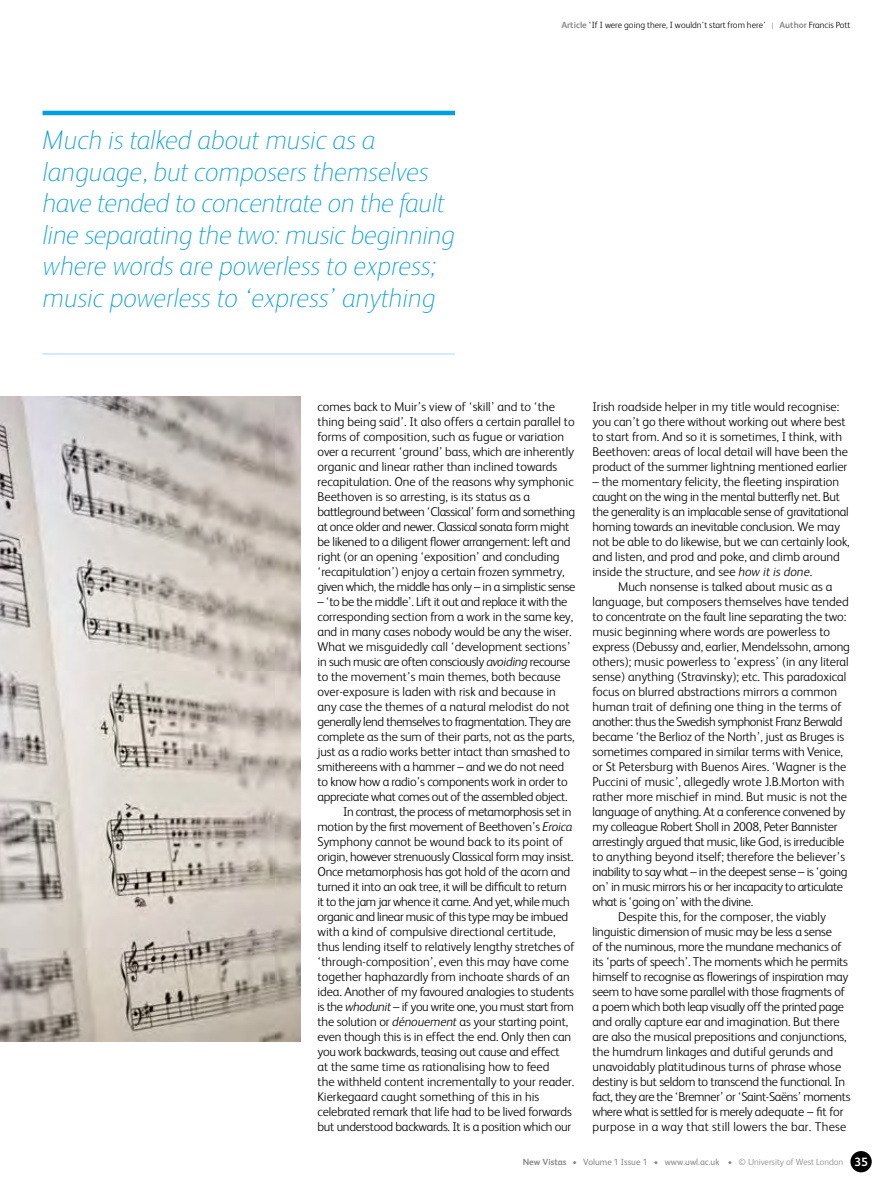
<style>
.page{position:relative;width:893px;height:1191px;background:#fff}
.page>*{position:absolute;margin:0;border:0;box-sizing:border-box;transform-origin:0 0}
.t1{font:italic 100 27px/31.5px "FS Albert";color:#009fe3}
.t2{font:300 12.75px/15px "FS Albert";letter-spacing:-.01em;color:#000}
.t3{font:300 12.75px "FS Albert";letter-spacing:-.03em;color:#000}
.t4{font:300 12.75px "FS Albert";letter-spacing:.02em;color:#000}
.t5{font:300 9px "FS Albert";color:#000}
.t6{font:300 9px "FS Albert";color:#878787}
.s1{font-weight:700;color:#878787}
.s2{color:#878787}
.s3{font-style:italic}
.s4{font-weight:700}
.s5{font-weight:400}
.s6{font-weight:700;font-size:12px;color:#fff}
</style>
<div class="page">
<div style="left:850px;top:1151px;width:22px;height:21px;background:#000;border-radius:50%"></div>
<img style="left:0;top:396px;width:300px;height:645px">
<hr style="left:43px;top:111px;width:412px;height:4px;background:#009fe3">
<hr style="left:43px;top:353px;width:412px;height:1px;background:#a1daf8">
<h1 class="t1" style="left:43px;top:123px;width:414px">Much is talked about music as a language, but composers themselves have tended to concentrate on the fault line separating the two: music beginning where words are powerless to express; music powerless to ‘express’ anything</h1>
<p class="t5" style="left:561px;top:19px;width:291px"><span class="s1">Article</span> ‘If I were going there, I wouldn’t start from here’ <span class="s2">|</span> <span class="s1">Author</span> Francis Pott</p>
<p class="t2" style="left:317px;top:399px;width:259px">comes back to Muir’s view of ‘skill’ and to ‘the thing being said’. It also offers a certain parallel to forms of composition, such as fugue or variation over a recurrent ‘ground’ bass, which are inherently organic and linear rather than inclined towards recapitulation. One of the reasons why symphonic Beethoven is so arresting, is its status as a battleground between ‘Classical’ form and something at once older and newer. Classical sonata form might be likened to a diligent flower arrangement: left and right (or an opening ‘exposition’ and concluding ‘recapitulation’) enjoy a certain frozen symmetry, given which, the middle has only – in a simplistic sense</p>
<p class="t3" style="left:317px;top:593px;width:251px">– ‘to be the middle’. Lift it out and replace it with the</p>
<p class="t2" style="left:317px;top:608px;width:257px">corresponding section from a work in the same key,</p>
<p class="t2" style="left:317px;top:623px;width:256px">and in many cases nobody would be any the wiser.</p>
<p class="t2" style="left:317px;top:638px;width:255px">What we misguidedly call ‘development sections’</p>
<p class="t3" style="left:317px;top:653px;width:254px">in such music are often consciously <span class="s3">avoiding</span> recourse</p>
<p class="t2" style="left:317px;top:668px;width:245px">to the movement’s main themes, both because</p>
<p class="t2" style="left:317px;top:683px;width:240px">over-exposure is laden with risk and because in</p>
<p class="t2" style="left:317px;top:698px;width:254px">any case the themes of a natural melodist do not</p>
<p class="t3" style="left:317px;top:713px;width:255px">generally lend themselves to fragmentation. They are</p>
<p class="t2" style="left:317px;top:728px;width:259px">complete as the sum of their parts, not as the parts,</p>
<p class="t2" style="left:317px;top:743px;width:254px">just as a radio works better intact than smashed to</p>
<p class="t2" style="left:317px;top:758px;width:248px">smithereens with a hammer – and we do not need</p>
<p class="t2" style="left:317px;top:773px;width:252px">to know how a radio’s components work in order to</p>
<p class="t3" style="left:317px;top:788px;width:252px">appreciate what comes out of the assembled object.</p>
<p class="t3" style="left:343px;top:803px;width:230px">In contrast, the process of metamorphosis set in</p>
<p class="t2" style="left:317px;top:818px;width:256px">motion by the first movement of Beethoven’s <span class="s3">Eroica</span></p>
<p class="t2" style="left:317px;top:833px;width:247px">Symphony cannot be wound back to its point of</p>
<p class="t2" style="left:317px;top:848px;width:258px">origin, however strenuously Classical form may insist.</p>
<p class="t2" style="left:317px;top:863px;width:254px">Once metamorphosis has got hold of the acorn and</p>
<p class="t2" style="left:317px;top:878px;width:251px">turned it into an oak tree, it will be difficult to return</p>
<p class="t3" style="left:317px;top:893px;width:254px">it to the jam jar whence it came. And yet, while much</p>
<p class="t3" style="left:317px;top:908px;width:252px">organic and linear music of this type may be imbued</p>
<p class="t2" style="left:317px;top:923px;width:240px">with a kind of compulsive directional certitude,</p>
<p class="t2" style="left:317px;top:938px;width:259px">thus lending itself to relatively lengthy stretches of</p>
<p class="t2" style="left:317px;top:953px;width:253px">‘through-composition’, even this may have come</p>
<p class="t2" style="left:317px;top:968px;width:254px">together haphazardly from inchoate shards of an</p>
<p class="t2" style="left:317px;top:983px;width:258px">idea. Another of my favoured analogies to students</p>
<p class="t3" style="left:317px;top:998px;width:258px">is the <span class="s3">whodunit</span> – if you write one, you must start from</p>
<p class="t2" style="left:317px;top:1013px;width:252px">the solution or <span class="s3">dénouement</span> as your starting point,</p>
<p class="t2" style="left:317px;top:1028px;width:255px">even though this is in effect the end. Only then can</p>
<p class="t2" style="left:317px;top:1043px;width:244px">you work backwards, teasing out cause and effect</p>
<p class="t2" style="left:317px;top:1058px;width:233px">at the same time as rationalising how to feed</p>
<p class="t2" style="left:317px;top:1073px;width:258px">the withheld content incrementally to your reader.</p>
<p class="t2" style="left:317px;top:1088px;width:223px">Kierkegaard caught something of this in his</p>
<p class="t2" style="left:317px;top:1103px;width:256px">celebrated remark that life had to be lived forwards</p>
<p class="t2" style="left:317px;top:1118px;width:255px">but understood backwards. It is a position which our</p>
<p class="t2" style="left:592px;top:399px;width:257px">Irish roadside helper in my title would recognise: you can’t go there without working out where best to start from. And so it is sometimes, I think, with Beethoven: areas of local detail will have been the product of the summer lightning mentioned earlier</p>
<p class="t2" style="left:592px;top:474px;width:259px">– the momentary felicity, the fleeting inspiration caught on the wing in the mental butterfly net. But the generality is an implacable sense of gravitational homing towards an inevitable conclusion. We may not be able to do likewise, but we can certainly look, and listen, and prod and poke, and climb around inside the structure, and see <span class="s3">how it is done</span>.</p>
<p class="t2" style="left:618px;top:578px;width:216px">Much nonsense is talked about music as a</p>
<p class="t2" style="left:592px;top:593px;width:258px">language, but composers themselves have tended</p>
<p class="t2" style="left:592px;top:608px;width:255px">to concentrate on the fault line separating the two:</p>
<p class="t2" style="left:592px;top:623px;width:239px">music beginning where words are powerless to</p>
<p class="t2" style="left:592px;top:638px;width:259px">express (Debussy and, earlier, Mendelssohn, among</p>
<p class="t2" style="left:592px;top:653px;width:258px">others); music powerless to ‘express’ (in any literal</p>
<p class="t2" style="left:592px;top:668px;width:255px">sense) anything (Stravinsky); etc. This paradoxical</p>
<p class="t2" style="left:592px;top:683px;width:246px">focus on blurred abstractions mirrors a common</p>
<p class="t2" style="left:592px;top:698px;width:251px">human trait of defining one thing in the terms of</p>
<p class="t3" style="left:592px;top:713px;width:251px">another: thus the Swedish symphonist Franz Berwald</p>
<p class="t2" style="left:592px;top:728px;width:253px">became ‘the Berlioz of the North’, just as Bruges is</p>
<p class="t2" style="left:592px;top:743px;width:252px">sometimes compared in similar terms with Venice,</p>
<p class="t2" style="left:592px;top:758px;width:255px">or St Petersburg with Buenos Aires. ‘Wagner is the</p>
<p class="t2" style="left:592px;top:773px;width:254px">Puccini of music’, allegedly wrote J.B.Morton with</p>
<p class="t2" style="left:592px;top:788px;width:256px">rather more mischief in mind. But music is not the</p>
<p class="t2" style="left:592px;top:803px;width:254px">language of anything. At a conference convened by</p>
<p class="t2" style="left:592px;top:818px;width:247px">my colleague Robert Sholl in 2008, Peter Bannister</p>
<p class="t2" style="left:592px;top:833px;width:253px">arrestingly argued that music, like God, is irreducible</p>
<p class="t2" style="left:592px;top:848px;width:254px">to anything beyond itself; therefore the believer’s</p>
<p class="t3" style="left:592px;top:863px;width:257px">inability to say what – in the deepest sense – is ‘going</p>
<p class="t3" style="left:592px;top:878px;width:252px">on’ in music mirrors his or her incapacity to articulate</p>
<p class="t3" style="left:592px;top:893px;width:162px">what is ‘going on’ with the divine.</p>
<p class="t2" style="left:618px;top:908px;width:209px">Despite this, for the composer, the viably</p>
<p class="t2" style="left:592px;top:923px;width:241px">linguistic dimension of music may be less a sense</p>
<p class="t2" style="left:592px;top:938px;width:251px">of the numinous, more the mundane mechanics of</p>
<p class="t2" style="left:592px;top:953px;width:257px">its ‘parts of speech’. The moments which he permits</p>
<p class="t2" style="left:592px;top:968px;width:257px">himself to recognise as flowerings of inspiration may</p>
<p class="t2" style="left:592px;top:983px;width:254px">seem to have some parallel with those fragments of</p>
<p class="t3" style="left:592px;top:998px;width:253px">a poem which both leap visually off the printed page</p>
<p class="t2" style="left:592px;top:1013px;width:249px">and orally capture ear and imagination. But there</p>
<p class="t2" style="left:592px;top:1028px;width:256px">are also the musical prepositions and conjunctions,</p>
<p class="t2" style="left:592px;top:1043px;width:242px">the humdrum linkages and dutiful gerunds and</p>
<p class="t2" style="left:592px;top:1058px;width:250px">unavoidably platitudinous turns of phrase whose</p>
<p class="t2" style="left:592px;top:1073px;width:254px">destiny is but seldom to transcend the functional. In</p>
<p class="t3" style="left:592px;top:1088px;width:259px">fact, they are the ‘Bremner’ or ‘Saint-Saëns’ moments</p>
<p class="t3" style="left:592px;top:1103px;width:253px">where what is settled for is merely adequate – fit for</p>
<p class="t4" style="left:592px;top:1118px;width:255px">purpose in a way that still lowers the bar. These</p>
<p class="t6" style="left:523px;top:1156px;width:347px"><span class="s4">New Vistas</span> • <span class="s5">Volume 1 Issue 1</span> • <span class="s5">www.uwl.ac.uk</span> • © University of West London <span class="s6">35</span></p>
</div>
